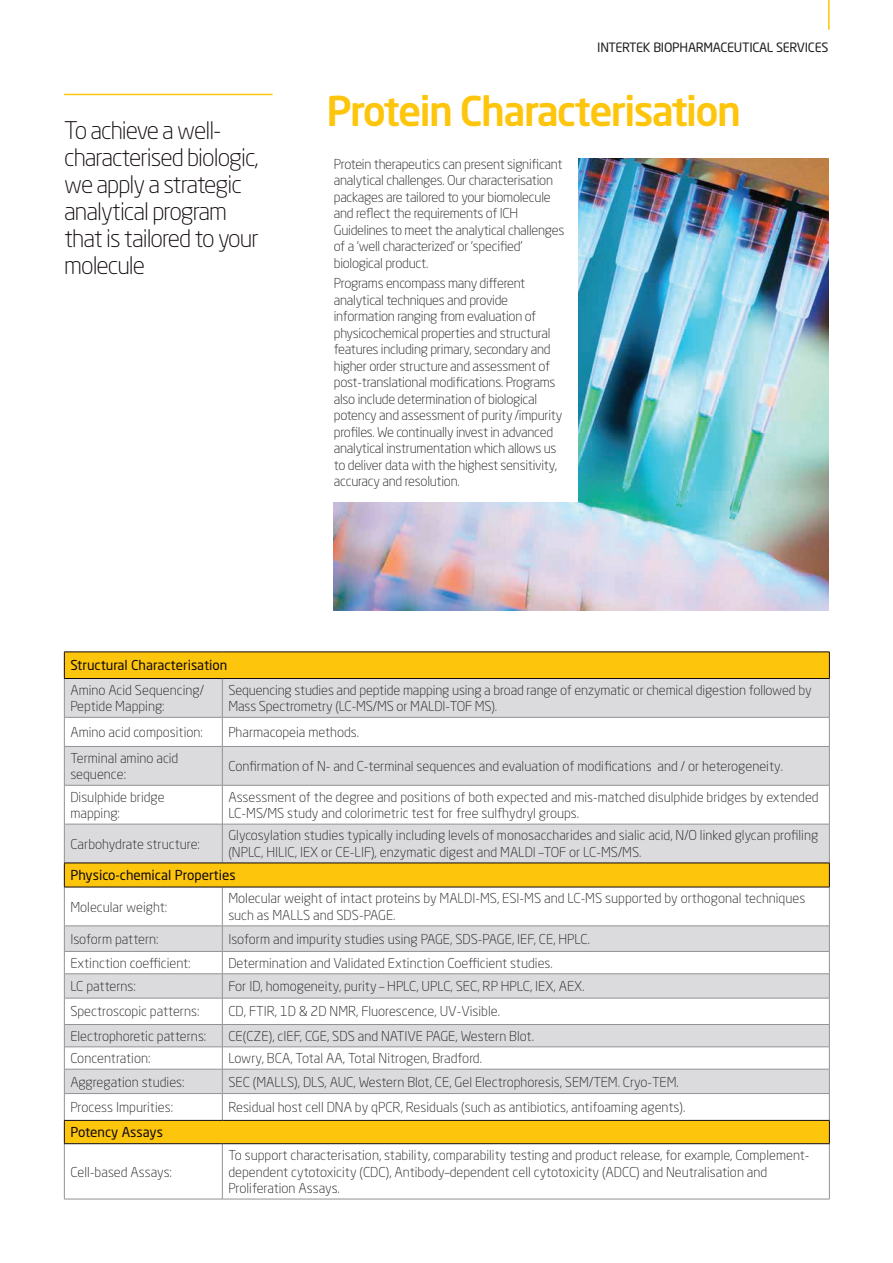
<style>
.page{position:relative;width:893px;height:1263px;background:#fff}
.page>*{position:absolute;margin:0;border:0;box-sizing:border-box;transform-origin:0 0}
.t1{font:500 40.5px "Neo Sans Std";letter-spacing:-.04em;color:#fec50d}
.t2{font:300 24px/27px "Neo Sans Std";letter-spacing:-.04em;color:#110a0c}
.t3{font:300 13.5px/16.5px "Neo Sans Std";color:#231f20}
.t4{font:300 13.5px/16.5px "Neo Sans Std";letter-spacing:-.02em;color:#231f20}
.t5{font:13.5px "Neo Sans Std";color:#110a0c}
.t6{font:12.75px "Neo Sans Std";letter-spacing:-.02em;color:#231f20}
</style>
<div class="page">
<hr style="left:828px;top:0;width:2px;height:30px;background:#fec50d">
<hr style="left:64px;top:94px;width:209px;height:1px;background:#fec50d">
<img style="left:334px;top:158px;width:494px;height:452px">
<div style="left:65px;top:653px;width:764px;height:25px;background:#fec50d"></div>
<svg style="left:65px;top:679px;width:764px;height:208px;fill:#dbdbdd"></svg>
<svg style="left:65px;top:888px;width:764px;height:311px"></svg>
<hr style="left:64px;top:717px;width:158px;height:1px;background:#919295">
<hr style="left:222px;top:717px;width:608px;height:1px;background:#919295">
<hr style="left:64px;top:679px;width:1px;height:38px;background:#919295">
<hr style="left:222px;top:679px;width:1px;height:38px;background:#919295">
<hr style="left:829px;top:679px;width:1px;height:38px;background:#919295">
<svg style="left:64px;top:717px;width:1px;height:29px"></svg>
<svg style="left:222px;top:717px;width:1px;height:29px"></svg>
<svg style="left:829px;top:717px;width:1px;height:29px"></svg>
<hr style="left:222px;top:747px;width:1px;height:38px;background:#919295">
<hr style="left:222px;top:785px;width:1px;height:39px;background:#919295">
<hr style="left:222px;top:824px;width:1px;height:39px;background:#919295">
<hr style="left:222px;top:887px;width:1px;height:39px;background:#919295">
<svg style="left:222px;top:926px;width:1px;height:194px"></svg>
<hr style="left:64px;top:785px;width:158px;height:1px;background:#919295">
<hr style="left:222px;top:785px;width:608px;height:1px;background:#919295">
<hr style="left:64px;top:824px;width:1px;height:39px;background:#919295">
<hr style="left:829px;top:824px;width:1px;height:39px;background:#919295">
<hr style="left:64px;top:746px;width:158px;height:1px;background:#919295">
<hr style="left:64px;top:747px;width:1px;height:38px;background:#919295">
<hr style="left:222px;top:746px;width:608px;height:1px;background:#919295">
<hr style="left:829px;top:747px;width:1px;height:38px;background:#919295">
<hr style="left:64px;top:785px;width:1px;height:39px;background:#919295">
<hr style="left:829px;top:785px;width:1px;height:39px;background:#919295">
<hr style="left:64px;top:824px;width:158px;height:1px;background:#919295">
<hr style="left:222px;top:824px;width:608px;height:1px;background:#919295">
<hr style="left:64px;top:887px;width:1px;height:39px;background:#919295">
<hr style="left:829px;top:887px;width:1px;height:39px;background:#919295">
<hr style="left:64px;top:925px;width:158px;height:1px;background:#919295">
<hr style="left:222px;top:925px;width:608px;height:1px;background:#919295">
<hr style="left:64px;top:951px;width:158px;height:1px;background:#919295">
<hr style="left:222px;top:951px;width:608px;height:1px;background:#919295">
<hr style="left:64px;top:973px;width:158px;height:1px;background:#919295">
<hr style="left:222px;top:973px;width:608px;height:1px;background:#919295">
<hr style="left:64px;top:998px;width:158px;height:1px;background:#919295">
<hr style="left:222px;top:998px;width:608px;height:1px;background:#919295">
<hr style="left:64px;top:1024px;width:158px;height:1px;background:#919295">
<hr style="left:222px;top:1024px;width:608px;height:1px;background:#919295">
<hr style="left:64px;top:1046px;width:158px;height:1px;background:#919295">
<hr style="left:222px;top:1046px;width:608px;height:1px;background:#919295">
<hr style="left:64px;top:1069px;width:158px;height:1px;background:#919295">
<hr style="left:222px;top:1069px;width:608px;height:1px;background:#919295">
<hr style="left:64px;top:1093px;width:158px;height:1px;background:#919295">
<hr style="left:222px;top:1093px;width:608px;height:1px;background:#919295">
<hr style="left:64px;top:1144px;width:1px;height:55px;background:#919295">
<hr style="left:222px;top:1144px;width:1px;height:55px;background:#919295">
<hr style="left:829px;top:1144px;width:1px;height:55px;background:#919295">
<hr style="left:64px;top:1199px;width:158px;height:1px;background:#919295">
<hr style="left:222px;top:1199px;width:608px;height:1px;background:#919295">
<hr style="left:64px;top:652px;width:158px;height:1px;background:#110a0c">
<svg style="left:64px;top:652px;width:1px;height:26px"></svg>
<hr style="left:222px;top:652px;width:608px;height:1px;background:#110a0c">
<svg style="left:829px;top:652px;width:1px;height:26px"></svg>
<hr style="left:64px;top:678px;width:158px;height:1px;background:#110a0c">
<hr style="left:222px;top:678px;width:608px;height:1px;background:#110a0c">
<hr style="left:64px;top:863px;width:158px;height:1px;background:#110a0c">
<svg style="left:64px;top:863px;width:1px;height:24px"></svg>
<hr style="left:222px;top:863px;width:608px;height:1px;background:#110a0c">
<svg style="left:829px;top:863px;width:1px;height:24px"></svg>
<hr style="left:64px;top:887px;width:158px;height:1px;background:#110a0c">
<hr style="left:222px;top:887px;width:608px;height:1px;background:#110a0c">
<hr style="left:64px;top:1120px;width:158px;height:1px;background:#110a0c">
<svg style="left:64px;top:926px;width:1px;height:217px"></svg>
<hr style="left:222px;top:1120px;width:608px;height:1px;background:#110a0c">
<svg style="left:829px;top:926px;width:1px;height:217px"></svg>
<hr style="left:64px;top:1143px;width:158px;height:1px;background:#110a0c">
<hr style="left:222px;top:1143px;width:608px;height:1px;background:#110a0c">
<div style="left:325px;top:150px;width:252px;height:352px;background:#fff"></div>
<h2 class="t2" style="left:64px;top:117px;width:196px">To achieve a well&shy;characterised biologic, we apply a strategic analytical program that is tailored to your molecule</h2>
<p class="t6" style="left:597px;top:40px;width:233px">INTERTEK BIOPHARMACEUTICAL SERVICES</p>
<h1 class="t1" style="left:327px;top:85px;width:416px">Protein Characterisation</h1>
<p class="t4" style="left:334px;top:155px;width:232px">Protein therapeutics can present significant analytical challenges. Our characterisation packages are tailored to your biomolecule and reflect the requirements of ICH Guidelines to meet the analytical challenges of a ‘well characterized’ or ‘specified’ biological product.</p>
<p class="t4" style="left:334px;top:275px;width:230px">Programs encompass many different analytical techniques and provide information ranging from evaluation of physicochemical properties and structural features including primary, secondary and higher order structure and assessment of post-translational modifications. Programs also include determination of biological potency and assessment of purity /impurity profiles. We continually invest in advanced analytical instrumentation which allows us to deliver data with the highest sensitivity, accuracy and resolution.</p>
<p class="t5" style="left:70px;top:657px;width:159px">Structural Characterisation</p>
<p class="t3" style="left:70px;top:681px;width:135px">Amino Acid Sequencing/<br>Peptide Mapping:</p>
<p class="t3" style="left:228px;top:681px;width:585px">Sequencing studies and peptide mapping using a broad range of enzymatic or chemical digestion followed by<br>Mass Spectrometry (LC-MS/MS or MALDI-TOF MS).</p>
<p class="t3" style="left:70px;top:724px;width:134px">Amino acid composition:</p>
<p class="t3" style="left:228px;top:724px;width:132px">Pharmacopeia methods.</p>
<p class="t3" style="left:70px;top:749px;width:110px">Terminal amino acid sequence:</p>
<p class="t3" style="left:228px;top:758px;width:556px">Confirmation of N- and C-terminal sequences and evaluation of modifications and / or heterogeneity.</p>
<p class="t3" style="left:70px;top:788px;width:96px">Disulphide bridge mapping:</p>
<p class="t3" style="left:228px;top:788px;width:592px">Assessment of the degree and positions of both expected and mis-matched disulphide bridges by extended<br>LC-MS/MS study and colorimetric test for free sulfhydryl groups.</p>
<p class="t3" style="left:70px;top:835px;width:131px">Carbohydrate structure:</p>
<p class="t3" style="left:228px;top:827px;width:591px">Glycosylation studies typically including levels of monosaccharides and sialic acid, N/O linked glycan profiling (NPLC, HILIC, IEX or CE-LIF), enzymatic digest and MALDI –TOF or LC-MS/MS.</p>
<p class="t5" style="left:70px;top:867px;width:167px">Physico-chemical Properties</p>
<p class="t3" style="left:70px;top:898px;width:98px">Molecular weight:</p>
<p class="t3" style="left:228px;top:890px;width:578px">Molecular weight of intact proteins by MALDI-MS, ESI-MS and LC-MS supported by orthogonal techniques such as MALLS and SDS-PAGE.</p>
<p class="t3" style="left:70px;top:930px;width:90px">Isoform pattern:</p>
<p class="t3" style="left:228px;top:930px;width:363px">Isoform and impurity studies using PAGE, SDS-PAGE, IEF, CE, HPLC.</p>
<p class="t3" style="left:70px;top:954px;width:122px">Extinction coefficient:</p>
<p class="t3" style="left:228px;top:954px;width:326px">Determination and Validated Extinction Coefficient studies.</p>
<p class="t3" style="left:70px;top:978px;width:67px">LC patterns:</p>
<p class="t3" style="left:228px;top:978px;width:358px">For ID, homogeneity, purity – HPLC, UPLC, SEC, RP HPLC, IEX, AEX.</p>
<p class="t3" style="left:70px;top:1003px;width:131px">Spectroscopic patterns:</p>
<p class="t3" style="left:228px;top:1003px;width:273px">CD, FTIR, 1D &amp; 2D NMR, Fluorescence, UV-Visible.</p>
<p class="t3" style="left:70px;top:1027px;width:137px">Electrophoretic patterns:</p>
<p class="t3" style="left:228px;top:1027px;width:307px">CE(CZE), cIEF, CGE, SDS and NATIVE PAGE, Western Blot.</p>
<p class="t3" style="left:70px;top:1050px;width:82px">Concentration:</p>
<p class="t3" style="left:228px;top:1050px;width:255px">Lowry, BCA, Total AA, Total Nitrogen, Bradford.</p>
<p class="t3" style="left:70px;top:1073px;width:116px">Aggregation studies:</p>
<p class="t3" style="left:228px;top:1073px;width:452px">SEC (MALLS), DLS, AUC, Western Blot, CE, Gel Electrophoresis, SEM/TEM. Cryo-TEM.</p>
<p class="t3" style="left:70px;top:1099px;width:104px">Process Impurities:</p>
<p class="t3" style="left:228px;top:1099px;width:458px">Residual host cell DNA by qPCR, Residuals (such as antibiotics, antifoaming agents).</p>
<p class="t5" style="left:70px;top:1124px;width:94px">Potency Assays</p>
<p class="t3" style="left:70px;top:1163px;width:103px">Cell-based Assays:</p>
<p class="t3" style="left:228px;top:1147px;width:583px">To support characterisation, stability, comparability testing and product release, for example, Complement&shy;dependent cytotoxicity (CDC), Antibody–dependent cell cytotoxicity (ADCC) and Neutralisation and<br>Proliferation Assays.</p>
</div>
